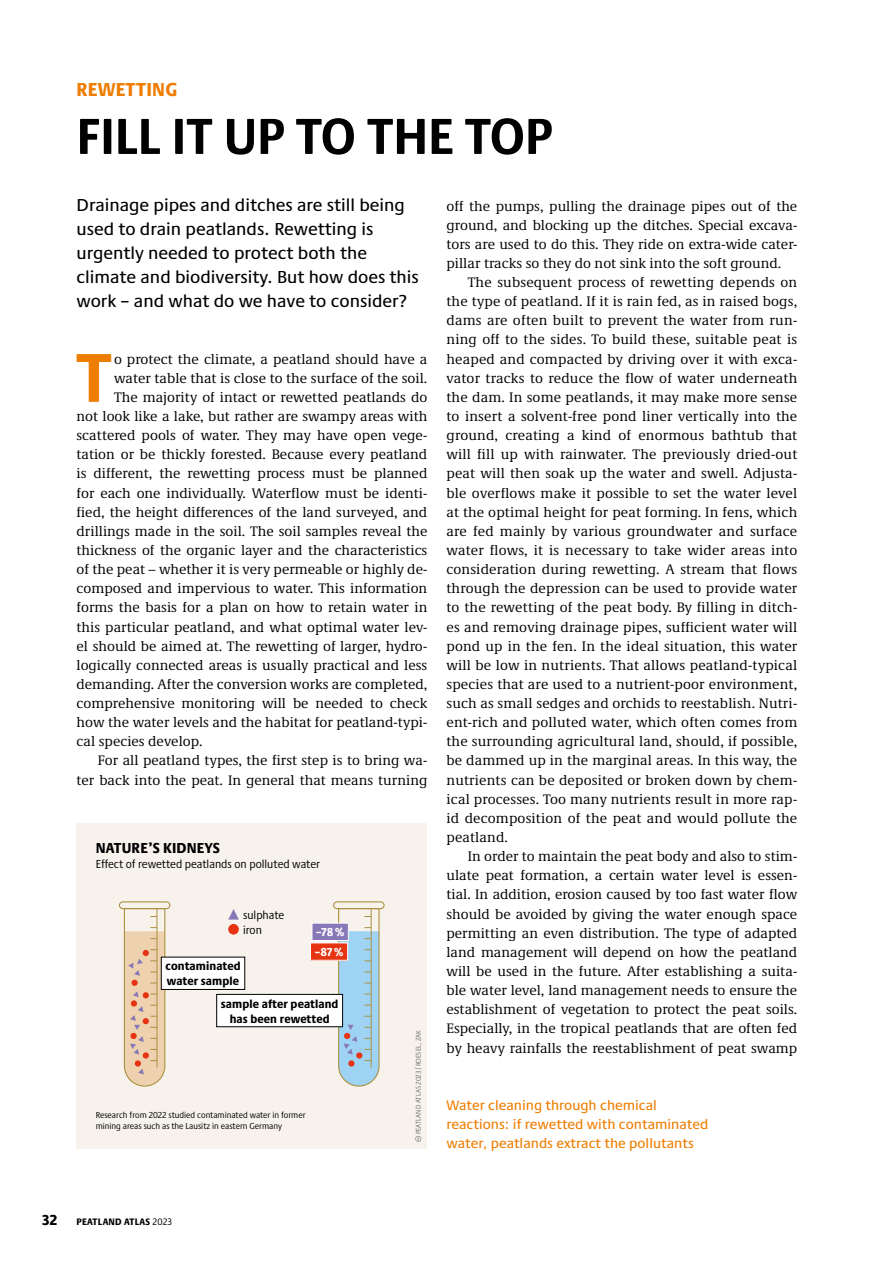
<style>
.page{position:relative;width:893px;height:1263px;background:#fff}
.page>*{position:absolute;margin:0;border:0;box-sizing:border-box;transform-origin:0 0}
.A23_Fließtext_ohne_Einzug_EN{font:700 condensed 71.55px "Praxis Next";color:#ef7d00}
.A23_Ueberschrift{font:700 condensed 52.5px "Praxis Next";color:#000}
.A23_Ueberschrift_klein___Dachzeile{font:800 condensed 19.5px "Praxis Next";letter-spacing:.01em;color:#ef7d00}
.A23_Einleitung_EN{font:500 18px/24px "Praxis Next";color:#000}
.A23_Grafik_Ueberschrift{font:800 condensed 15px "Praxis Next";letter-spacing:.01em;color:#000}
.A23_Fließtext_EN{font:14.25px/19.2px "Demos Next Pro";color:#000;text-align:justify}
.A23_Fließtext_ohne_Einzug_EN-2{font:14.25px "Demos Next Pro";color:#000}
.A23_Beitext_EN{font:500 14.25px "Praxis Next";color:#ef7d00}
.A23_Grafik_Text_Begriffe_Zahlen{font:800 condensed 12px "Praxis Next";letter-spacing:.01em;color:#000}
.A23_Grafik_Text_EN{font:condensed 12px "Praxis Next";color:#000}
.A23_Grafik_Text_Begriffe_Zahlen-2{font:800 condensed 12px "Praxis Next";color:#fff}
.t1{font:800 condensed 9.75px "Praxis Next";letter-spacing:.02em;color:#000}
.A23_Grafik_Text_klein_EN{font:condensed 9px "Praxis Next";color:#000}
.A23_Grafik_Credit{font:condensed 7.2px "Praxis Next";color:#706f6f}
.s1{font-weight:400}
</style>
<div class="page">
<div style="left:77px;top:823px;width:350px;height:325px;background:#f7f3ec"></div>
<svg style="left:228px;top:909px;width:11px;height:10px"></svg>
<div style="left:228px;top:924px;width:11px;height:10px;background:#e63312;border-radius:50%"></div>
<svg style="left:415px;top:1136px;width:6px;height:6px"></svg>
<div style="left:119px;top:901px;width:51px;height:8px;border:1px solid #ac9142;border-radius:3px"></div>
<svg style="left:123px;top:907px;width:43px;height:180px;background:#e6c9a9"></svg>
<div style="left:161px;top:957px;width:84px;height:32px;background:#fff"></div>
<div style="left:161px;top:957px;width:84px;height:33px;border:1px solid #000"></div>
<div style="left:333px;top:901px;width:52px;height:8px;border:1px solid #ac9142;border-radius:3px"></div>
<svg style="left:337px;top:907px;width:43px;height:180px;background:#aecfde"></svg>
<div style="left:310px;top:943px;width:38px;height:17px;background:#e63312"></div>
<div style="left:310px;top:942px;width:38px;height:19px;border:1px solid #fff"></div>
<div style="left:312px;top:923px;width:36px;height:17px;background:#8779b7"></div>
<div style="left:312px;top:923px;width:37px;height:18px;border:1px solid #fff"></div>
<div style="left:217px;top:994px;width:126px;height:33px;background:#fff"></div>
<div style="left:216px;top:994px;width:127px;height:33px;border:1px solid #000"></div>
<p class="A23_Ueberschrift_klein___Dachzeile" style="left:77px;top:73px;width:102px">REWETTING</p>
<p class="A23_Ueberschrift" style="left:77px;top:95px;width:477px">FILL IT UP TO THE TOP</p>
<p class="A23_Einleitung_EN" style="left:77px;top:192px;width:344px">Drainage pipes and ditches are still being used to drain peatlands. Rewetting is urgently needed to protect both the climate and biodiversity. But how does this work – and what do we have to consider?</p>
<p class="A23_Fließtext_ohne_Einzug_EN" style="left:76px;top:321px;width:38px">T</p>
<p class="A23_Fließtext_ohne_Einzug_EN-2" style="left:114px;top:349px;width:315px">o protect the climate, a peatland should have a</p>
<p class="A23_Fließtext_ohne_Einzug_EN-2" style="left:114px;top:368px;width:315px">water table that is close to the surface of the soil.</p>
<p class="A23_Fließtext_ohne_Einzug_EN-2" style="left:114px;top:388px;width:315px">The majority of intact or rewetted peatlands do</p>
<p class="A23_Fließtext_ohne_Einzug_EN-2" style="left:77px;top:407px;width:352px">not look like a lake, but rather are swampy areas with</p>
<p class="A23_Fließtext_ohne_Einzug_EN-2" style="left:77px;top:426px;width:352px">scattered pools of water. They may have open vege-</p>
<p class="A23_Fließtext_ohne_Einzug_EN-2" style="left:77px;top:445px;width:352px">tation or be thickly forested. Because every peatland</p>
<p class="A23_Fließtext_ohne_Einzug_EN-2" style="left:77px;top:464px;width:352px">is different, the rewetting process must be planned</p>
<p class="A23_Fließtext_ohne_Einzug_EN-2" style="left:77px;top:483px;width:352px">for each one individually. Waterflow must be identi-</p>
<p class="A23_Fließtext_ohne_Einzug_EN-2" style="left:77px;top:502px;width:352px">fied, the height differences of the land surveyed, and</p>
<p class="A23_Fließtext_ohne_Einzug_EN-2" style="left:77px;top:521px;width:352px">drillings made in the soil. The soil samples reveal the</p>
<p class="A23_Fließtext_ohne_Einzug_EN-2" style="left:77px;top:541px;width:352px">thickness of the organic layer and the characteristics</p>
<p class="A23_Fließtext_ohne_Einzug_EN-2" style="left:77px;top:560px;width:352px">of the peat – whether it is very permeable or highly de-</p>
<p class="A23_Fließtext_ohne_Einzug_EN-2" style="left:77px;top:579px;width:352px">composed and impervious to water. This information</p>
<p class="A23_Fließtext_ohne_Einzug_EN-2" style="left:77px;top:598px;width:352px">forms the basis for a plan on how to retain water in</p>
<p class="A23_Fließtext_ohne_Einzug_EN-2" style="left:77px;top:617px;width:352px">this particular peatland, and what optimal water lev-</p>
<p class="A23_Fließtext_ohne_Einzug_EN-2" style="left:77px;top:636px;width:352px">el should be aimed at. The rewetting of larger, hydro-</p>
<p class="A23_Fließtext_ohne_Einzug_EN-2" style="left:77px;top:655px;width:352px">logically connected areas is usually practical and less</p>
<p class="A23_Fließtext_ohne_Einzug_EN-2" style="left:77px;top:675px;width:352px">demanding. After the conversion works are completed,</p>
<p class="A23_Fließtext_ohne_Einzug_EN-2" style="left:77px;top:694px;width:352px">comprehensive monitoring will be needed to check</p>
<p class="A23_Fließtext_ohne_Einzug_EN-2" style="left:77px;top:713px;width:352px">how the water levels and the habitat for peatland-typi-</p>
<p class="A23_Fließtext_ohne_Einzug_EN-2" style="left:77px;top:732px;width:127px">cal species develop.</p>
<p class="A23_Fließtext_EN" style="left:77px;top:750px;width:352px;text-align:right">For all peatland types, the first step is to bring wa&shy;ter back into the peat. In general that means turning</p>
<p class="A23_Grafik_Ueberschrift" style="left:96px;top:836px;width:126px">NATURE’S KIDNEYS</p>
<p class="A23_Grafik_Text_EN" style="left:96px;top:855px;width:226px">Effect of rewetted peatlands on polluted water</p>
<p class="A23_Grafik_Text_EN" style="left:243px;top:905px;width:43px">sulphate</p>
<p class="A23_Grafik_Text_EN" style="left:243px;top:920px;width:20px">iron</p>
<p class="A23_Grafik_Text_Begriffe_Zahlen" style="left:165px;top:956px;width:77px">contaminated</p>
<p class="A23_Grafik_Text_Begriffe_Zahlen" style="left:167px;top:971px;width:74px">water sample</p>
<p class="A23_Grafik_Text_Begriffe_Zahlen-2" style="left:316px;top:922px;width:29px">–78 %</p>
<p class="A23_Grafik_Text_Begriffe_Zahlen-2" style="left:315px;top:942px;width:30px">–87%</p>
<p class="A23_Grafik_Text_Begriffe_Zahlen" style="left:221px;top:994px;width:119px">sample after peatland</p>
<p class="A23_Grafik_Text_Begriffe_Zahlen" style="left:230px;top:1009px;width:101px">has been rewetted</p>
<p class="A23_Grafik_Text_klein_EN" style="left:96px;top:1108px;width:211px">Research from 2022 studied contaminated water in former</p>
<p class="A23_Grafik_Text_klein_EN" style="left:96px;top:1119px;width:188px">mining areas such as the Lausitz in eastern Germany</p>
<p class="A23_Grafik_Credit" style="left:413px;top:1134px;width:106px;rotate:-90deg">PEATLAND ATLAS 2023 /ROESEL, ZAK</p>
<p class="A23_Fließtext_EN" style="left:446px;top:195px;width:352px">off the pumps, pulling the drainage pipes out of the ground, and blocking up the ditches. Special excava&shy;tors are used to do this. They ride on extra-wide cater&shy;pillar tracks so they do not sink into the soft ground.</p>
<p class="A23_Fließtext_EN" style="left:446px;top:272px;width:352px;text-indent:21px">The subsequent process of rewetting depends on the type of peatland. If it is rain fed, as in raised bogs, dams are often built to prevent the water from run&shy;ning off to the sides. To build these, suitable peat is heaped and compacted by driving over it with exca&shy;vator tracks to reduce the flow of water underneath the dam. In some peatlands, it may make more sense to insert a solvent-free pond liner vertically into the ground, creating a kind of enormous bathtub that will fill up with rainwater. The previously dried-out peat will then soak up the water and swell. Adjusta&shy;ble overflows make it possible to set the water level at the optimal height for peat forming. In fens, which are fed mainly by various groundwater and surface water flows, it is necessary to take wider areas into consideration during rewetting. A stream that flows through the depression can be used to provide water to the rewetting of the peat body. By filling in ditch&shy;es and removing drainage pipes, sufficient water will pond up in the fen. In the ideal situation, this water will be low in nutrients. That allows peatland-typical species that are used to a nutrient-poor environment, such as small sedges and orchids to reestablish. Nutri&shy;ent-rich and polluted water, which often comes from the surrounding agricultural land, should, if possible, be dammed up in the marginal areas. In this way, the nutrients can be deposited or broken down by chem&shy;ical processes. Too many nutrients result in more rap&shy;id decomposition of the peat and would pollute the peatland.</p>
<p class="A23_Fließtext_EN" style="left:446px;top:846px;width:352px;text-indent:21px">In order to maintain the peat body and also to stim&shy;ulate peat formation, a certain water level is essen&shy;tial. In addition, erosion caused by too fast water flow should be avoided by giving the water enough space permitting an even distribution. The type of adapted land management will depend on how the peatland will be used in the future. After establishing a suita&shy;ble water level, land management needs to ensure the establishment of vegetation to protect the peat soils.<br>Especially, in the tropical peatlands that are often fed by heavy rainfalls the reestablishment of peat swamp</p>
<p class="A23_Beitext_EN" style="left:446px;top:1094px;width:212px">Water cleaning through chemical</p>
<p class="A23_Beitext_EN" style="left:446px;top:1113px;width:263px">reactions: if rewetted with contaminated</p>
<p class="A23_Beitext_EN" style="left:446px;top:1132px;width:249px">water, peatlands extract the pollutants</p>
<p class="A23_Grafik_Ueberschrift" style="left:42px;top:1207px;width:17px">32</p>
<p class="t1" style="left:77px;top:1213px;width:97px">PEATLAND ATLAS <span class="s1">2023</span></p>
</div>
